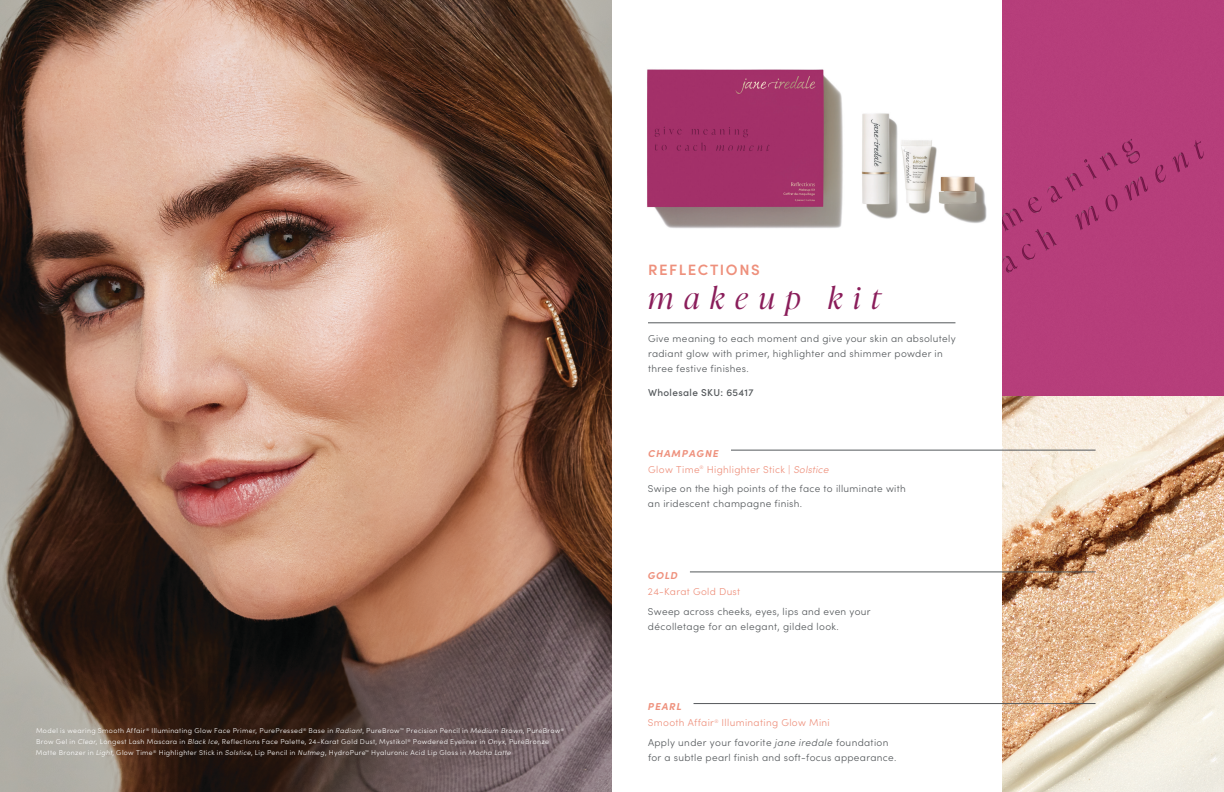
<style>
.page{position:relative;width:1224px;height:792px;background:#fff}
.page>*{position:absolute;margin:0;border:0;box-sizing:border-box;transform-origin:0 0}
.t1{font:italic 300 30px "Ivy Presto Display";letter-spacing:.35em;color:#8a1d5a}
.t2{font:600 15px "Sofia Pro";letter-spacing:.105em;color:#ee907c}
.t3{font:300 10px/15px "Sofia Pro";letter-spacing:.035em;color:#54585b}
.t4{font:300 10px/15.9px "Sofia Pro";letter-spacing:.035em;color:#ee907c}
.t5{font:500 10px "Sofia Pro";letter-spacing:.035em;color:#54585b}
.t6{font:italic 700 10px "Sofia Pro";color:#ee907c}
.t7{font:300 7px/11px "Sofia Pro";letter-spacing:.045em;color:#fff}
.s1{font-style:italic}
.s2{font-weight:700;font-style:italic}
</style>
<div class="page">
<img style="left:0;top:0;width:612px;height:792px">
<img style="left:647px;top:69px;width:340px;height:160px">
<hr style="left:648px;top:323px;width:307px;height:1px;background:#54585b">
<img style="left:1002px;top:0;width:222px;height:792px">
<hr style="left:731px;top:450px;width:365px;height:1px;background:#54585b">
<hr style="left:690px;top:572px;width:406px;height:1px;background:#54585b">
<hr style="left:694px;top:703px;width:402px;height:1px;background:#54585b">
<p class="t7" style="left:36px;top:725px;width:529px">Model is wearing Smooth Affair <sup>®</sup> Illuminating Glow Face Primer, PurePressed<sup>®</sup> Base in <span class="s1">Radiant</span>, PureBrow<sup>™</sup> Precision Pencil in <span class="s1">Medium Brown</span>, PureBrow<sup>®<br></sup>Brow Gel in <span class="s1">Clear</span>, Longest Lash Mascara in <span class="s1">Black Ice</span>, Reflections Face Palette, 24-Karat Gold Dust, Mystikol<sup>®</sup> Powdered Eyeliner in <span class="s1">Onyx</span>, PureBronze<br>Matte Bronzer in <span class="s1">Light</span>, Glow Time<sup>®</sup> Highlighter Stick in <span class="s1">Solstice</span>, Lip Pencil in <span class="s1">Nutmeg</span>, HydroPure<sup>™</sup> Hyaluronic Acid Lip Gloss in <span class="s1">Mocha Latte</span></p>
<h2 class="t2" style="left:648px;top:258px;width:113px">REFLECTIONS</h2>
<h1 class="t1" style="left:648px;top:276px;width:234px">makeup kit</h1>
<h3 class="t3" style="left:648px;top:330px;width:309px">Give meaning to each moment and give your skin an absolutely radiant glow with primer, highlighter and shimmer powder in three festive finishes.</h3>
<h3 class="t5" style="left:648px;top:385px;width:107px">Wholesale SKU: 65417</h3>
<h3 class="t4" style="left:648px;top:445px;width:182px"><span class="s2">CHAMPAGNE<br></span>Glow Time<sup>®</sup> Highlighter Stick | <span class="s1">Solstice</span></h3>
<h3 class="t3" style="left:648px;top:481px;width:259px">Swipe on the high points of the face to illuminate with an iridescent champagne finish.</h3>
<h3 class="t6" style="left:648px;top:568px;width:31px">GOLD</h3>
<h3 class="t4" style="left:648px;top:583px;width:94px">24-Karat Gold Dust</h3>
<h3 class="t3" style="left:648px;top:603px;width:224px">Sweep across cheeks, eyes, lips and even your décolletage for an elegant, gilded look.</h3>
<h3 class="t4" style="left:648px;top:698px;width:183px"><span class="s2">PEARL<br></span>Smooth Affair<sup>®</sup> Illuminating Glow Mini</h3>
<h3 class="t3" style="left:648px;top:734px;width:250px">Apply under your favorite <span class="s1">jane iredale</span> foundation for a subtle pearl finish and soft-focus appearance.</h3>
</div>
